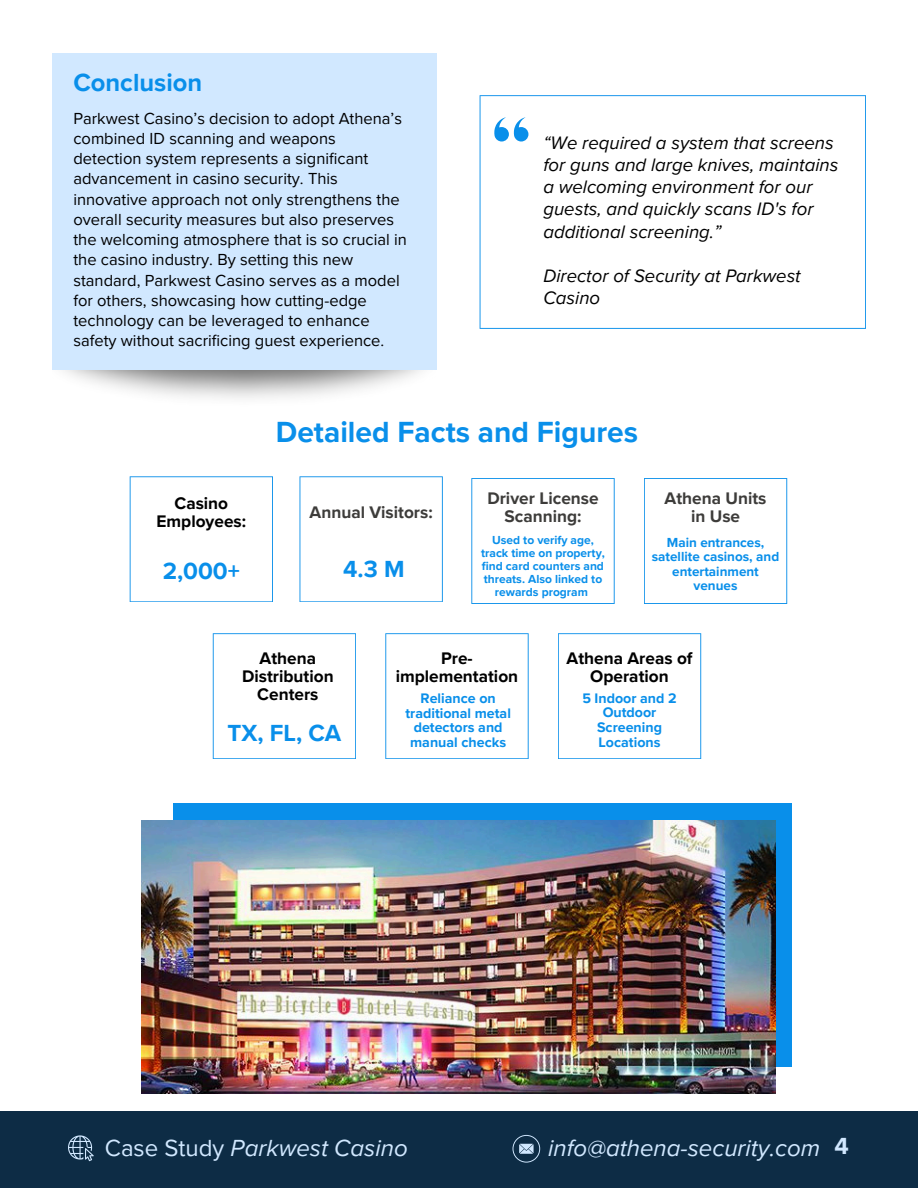
<style>
.page{position:relative;width:918px;height:1188px;background:#fff}
.page>*{position:absolute;margin:0;border:0;box-sizing:border-box;transform-origin:0 0}
.t1{font:700 30px "Proxima Nova";color:#098fea}
.t2{font:700 25.5px "Proxima Nova";color:#098fea}
.t3{font:italic 24px "Proxima Nova";color:#d1e8ff}
.t4{font:700 24px "Proxima Nova";color:#098fea}
.t5{font:700 24px "Proxima Nova";color:#d1e8ff}
.t6{font:italic 18.6px/22px "Proxima Nova";color:#000}
.t7{font:700 17.25px/18px "Proxima Nova";color:#000;text-align:center}
.t8{font:700 17.25px/18px "Proxima Nova";color:#3d3c3a;text-align:center}
.t9{font:16.5px/20.2px "Proxima Nova";color:#000}
.t10{font:700 14.25px/14.7px "Proxima Nova";color:#098fea;text-align:center}
.t11{font:700 13.5px/14.7px "Proxima Nova";color:#098fea;text-align:center}
.t12{font:700 12px/13px "Proxima Nova";color:#098fea;text-align:center}
.s1{font-style:normal}
</style>
<div class="page">
<div style="left:0;top:1111px;width:918px;height:77px;background:#0d2c45"></div>
<div style="left:52px;top:53px;width:384px;height:317px;background:#d1e8ff"></div>
<svg style="left:480px;top:95px;width:386px;height:234px"></svg>
<svg style="left:494px;top:117px;width:34px;height:25px"></svg>
<svg style="left:300px;top:476px;width:143px;height:126px"></svg>
<svg style="left:471px;top:478px;width:144px;height:126px"></svg>
<svg style="left:130px;top:476px;width:143px;height:126px"></svg>
<svg style="left:644px;top:478px;width:143px;height:126px"></svg>
<svg style="left:213px;top:633px;width:143px;height:126px"></svg>
<svg style="left:385px;top:633px;width:144px;height:126px"></svg>
<svg style="left:558px;top:633px;width:143px;height:126px"></svg>
<div style="left:173px;top:804px;width:619px;height:263px;background:#098fea"></div>
<img style="left:142px;top:820px;width:634px;height:274px">
<svg style="left:68px;top:1135px;width:26px;height:26px"></svg>
<svg style="left:513px;top:1135px;width:27px;height:28px"></svg>
<h6 class="t2" style="left:73px;top:68px;width:130px">Conclusion</h6>
<p class="t9" style="left:73px;top:108px;width:335px">Parkwest Casino’s decision to adopt Athena’s combined ID scanning and weapons detection system represents a significant advancement in casino security. This innovative approach not only strengthens the overall security measures but also preserves the welcoming atmosphere that is so crucial in the casino industry. By setting this new standard, Parkwest Casino serves as a model for others, showcasing how cutting-edge technology can be leveraged to enhance safety without sacrificing guest experience.</p>
<h6 class="t6" style="left:543px;top:132px;width:297px">“We required a system that screens for guns and large knives, maintains a welcoming environment for our guests, and quickly scans ID's for additional screening.”</h6>
<h1 class="t6" style="left:543px;top:265px;width:259px">Director of Security at Parkwest<br>Casino</h1>
<p class="t1" style="left:276px;top:415px;width:364px">Detailed Facts and Figures</p>
<h5 class="t7" style="left:157px;top:494px;width:91px">Casino<br>Employees:</h5>
<h2 class="t4" style="left:163px;top:557px;width:79px">2,000+</h2>
<h5 class="t4" style="left:343px;top:555px;width:63px">4.3 M</h5>
<h5 class="t8" style="left:310px;top:503px;width:125px">Annual Visitors:</h5>
<h2 class="t8" style="left:487px;top:490px;width:113px">Driver License<br>Scanning:</h2>
<p class="t12" style="left:481px;top:533px;width:125px">Used to verify age, track time on property, find card counters and threats. Also linked to rewards program</p>
<h5 class="t8" style="left:665px;top:490px;width:103px">Athena Units in Use</h5>
<p class="t11" style="left:652px;top:535px;width:129px">Main entrances, satellite casinos, and entertainment venues</p>
<h5 class="t7" style="left:242px;top:649px;width:93px">Athena<br>Distribution<br>Centers</h5>
<h2 class="t4" style="left:228px;top:719px;width:115px">TX, FL, CA</h2>
<h5 class="t7" style="left:396px;top:649px;width:124px">Pre&shy;implementation</h5>
<p class="t10" style="left:405px;top:691px;width:107px">Reliance on traditional metal detectors and manual checks</p>
<h5 class="t7" style="left:567px;top:649px;width:128px">Athena Areas of<br>Operation</h5>
<p class="t10" style="left:582px;top:691px;width:96px">5 Indoor and 2<br>Outdoor<br>Screening<br>Locations</p>
<h4 class="t3" style="left:105px;top:1134px;width:304px"><span class="s1">Case Study</span> Parkwest Casino</h4>
<p class="t3" style="left:548px;top:1133px;width:274px">info@athena-security.com</p>
<p class="t5" style="left:834px;top:1131px;width:16px">4</p>
<h3 class="t5" style="left:834px;top:1133px;width:16px">2</h3>
</div>
